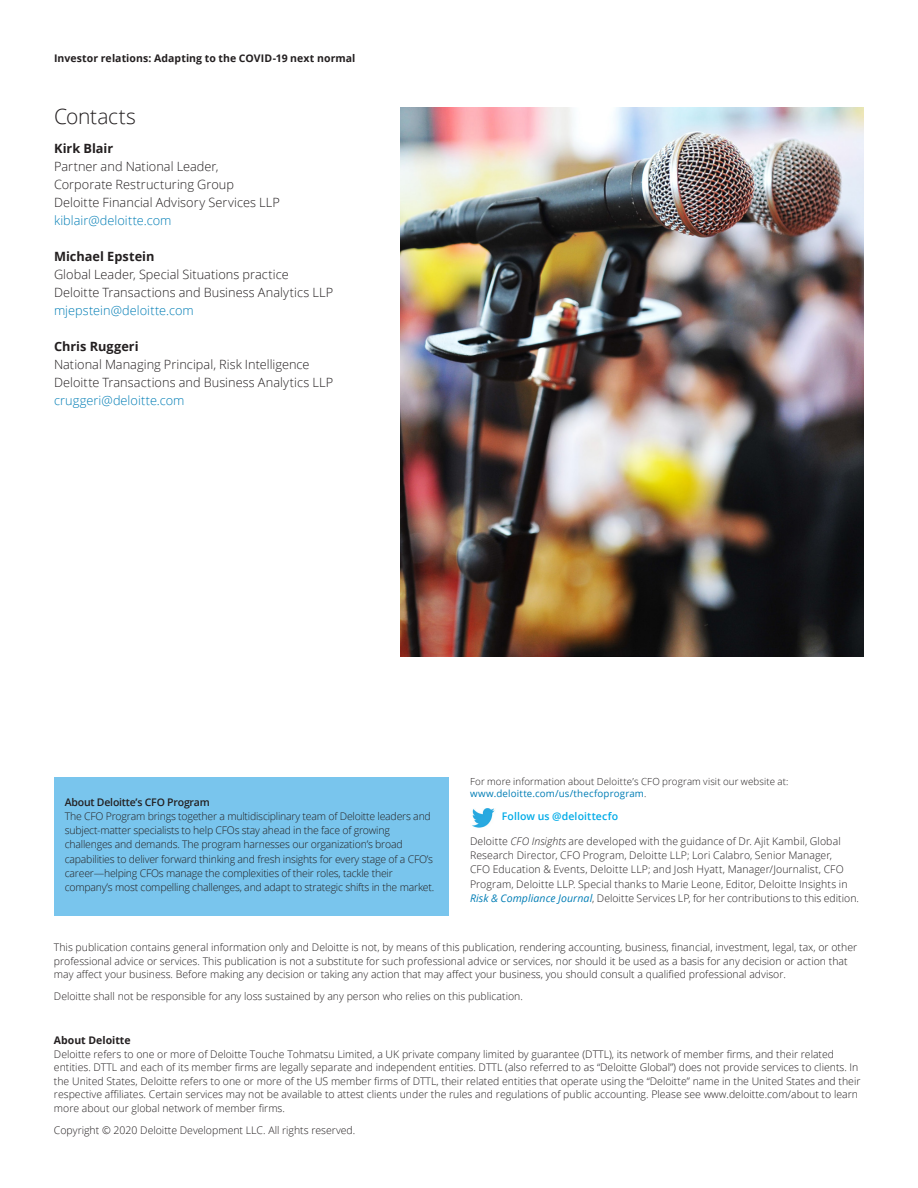
<style>
.page{position:relative;width:918px;height:1188px;background:#fff}
.page>*{position:absolute;margin:0;border:0;box-sizing:border-box;transform-origin:0 0}
.Introduction__14_18p{font:300 21px "Open Sans";letter-spacing:-.015em;color:#231f20}
.Body_copy__8_5_12pt{font:300 12.75px/18px "Open Sans";letter-spacing:.005em;color:#231f20}
.Body_copy__8_5_12pt-2{font:300 12.75px "Open Sans";color:#007db5}
.Subhead_B__8_5_12pt{font:700 12.75px "Open Sans";color:#231f20}
.Footer_copy{font:300 10.5px/13.5px "Open Sans";color:#231f20}
.Body_copy__white_8_5{font:300 10.5px/14.2px "Open Sans";letter-spacing:-.02em;color:#231f20}
.Body_copy__8_5_12pt-3{font:300 10.5px/14.2px "Open Sans";letter-spacing:.01em;color:#231f20}
.Story_heading_light{font:700 10.5px "Open Sans";letter-spacing:.01em;color:#231f20}
.Body_copy__white_8_5-2{font:600 10.5px "Open Sans";letter-spacing:-.02em;color:#231f20}
.Body_copy__8_5_12pt-4{font:600 10.5px "Open Sans";letter-spacing:.01em;color:#00abe7}
.Body_copy__8_5_12pt-5{font:300 9.75px "Open Sans";letter-spacing:.015em;color:#231f20}
.Body_copy__8_5_12pt-6{font:9.75px "Open Sans";letter-spacing:.015em;color:#007db5}
.s1{font-weight:300;color:#231f20}
.s2{font-style:italic}
.s3{font-weight:400;font-style:italic;color:#007db5}
.s4{font-weight:700}
</style>
<div class="page">
<div style="left:54px;top:777px;width:394px;height:139px;background:#79c5ed"></div>
<img style="left:472px;top:808px;width:23px;height:20px">
<img style="left:400px;top:108px;width:464px;height:548px">
<p class="Story_heading_light" style="left:54px;top:51px;width:303px">Investor relations: Adapting to the COVID-19 next normal</p>
<p class="Introduction__14_18p" style="left:54px;top:102px;width:83px">Contacts</p>
<p class="Subhead_B__8_5_12pt" style="left:54px;top:139px;width:61px">Kirk Blair</p>
<p class="Body_copy__8_5_12pt" style="left:54px;top:157px;width:181px">Partner and National Leader,<br>Corporate Restructuring Group</p>
<p class="Body_copy__8_5_12pt" style="left:54px;top:193px;width:227px">Deloitte Financial Advisory Services LLP</p>
<p class="Body_copy__8_5_12pt-2" style="left:54px;top:211px;width:119px">kiblair@deloitte.com</p>
<p class="Subhead_B__8_5_12pt" style="left:54px;top:247px;width:102px">Michael Epstein</p>
<p class="Body_copy__8_5_12pt" style="left:54px;top:265px;width:236px">Global Leader, Special Situations practice</p>
<p class="Body_copy__8_5_12pt" style="left:54px;top:283px;width:281px">Deloitte Transactions and Business Analytics LLP</p>
<p class="Body_copy__8_5_12pt-2" style="left:54px;top:301px;width:141px">mjepstein@deloitte.com</p>
<p class="Subhead_B__8_5_12pt" style="left:54px;top:337px;width:86px">Chris Ruggeri</p>
<p class="Body_copy__8_5_12pt" style="left:54px;top:355px;width:257px">National Managing Principal, Risk Intelligence</p>
<p class="Body_copy__8_5_12pt" style="left:54px;top:373px;width:281px">Deloitte Transactions and Business Analytics LLP</p>
<p class="Body_copy__8_5_12pt-2" style="left:54px;top:391px;width:132px">cruggeri@deloitte.com</p>
<p class="Body_copy__white_8_5-2" style="left:65px;top:795px;width:147px">About Deloitte’s CFO Program</p>
<p class="Body_copy__white_8_5" style="left:65px;top:809px;width:371px">The CFO Program brings together a multidisciplinary team of Deloitte leaders and subject-matter specialists to help CFOs stay ahead in the face of growing challenges and demands. The program harnesses our organization’s broad capabilities to deliver forward thinking and fresh insights for every stage of a CFO’s career—helping CFOs manage the complexities of their roles, tackle their company’s most compelling challenges, and adapt to strategic shifts in the market.</p>
<p class="Body_copy__8_5_12pt-5" style="left:470px;top:774px;width:320px">For more information about Deloitte’s CFO program visit our website at:</p>
<p class="Body_copy__8_5_12pt-6" style="left:470px;top:787px;width:178px">www.deloitte.com/us/thecfoprogram<span class="s1">.</span></p>
<p class="Body_copy__8_5_12pt-4" style="left:502px;top:809px;width:118px">Follow us @deloittecfo</p>
<p class="Body_copy__8_5_12pt-3" style="left:470px;top:834px;width:391px">Deloitte <span class="s2">CFO Insights</span> are developed with the guidance of Dr. Ajit Kambil, Global Research Director, CFO Program, Deloitte LLP; Lori Calabro, Senior Manager,<br>CFO Education &amp; Events, Deloitte LLP; and Josh Hyatt, Manager/Journalist, CFO Program, Deloitte LLP. Special thanks to Marie Leone, Editor, Deloitte Insights in <span class="s3">Risk &amp; Compliance Journal</span>, Deloitte Services LP, for her contributions to this edition.</p>
<p class="Footer_copy" style="left:54px;top:941px;width:805px">This publication contains general information only and Deloitte is not, by means of this publication, rendering accounting, business, financial, investment, legal, tax, or other professional advice or services. This publication is not a substitute for such professional advice or services, nor should it be used as a basis for any decision or action that may affect your business. Before making any decision or taking any action that may affect your business, you should consult a qualified professional advisor.</p>
<p class="Footer_copy" style="left:54px;top:990px;width:470px">Deloitte shall not be responsible for any loss sustained by any person who relies on this publication.</p>
<p class="Footer_copy" style="left:54px;top:1034px;width:808px"><span class="s4">About Deloitte<br></span>Deloitte refers to one or more of Deloitte Touche Tohmatsu Limited, a UK private company limited by guarantee (DTTL), its network of member firms, and their related entities. DTTL and each of its member firms are legally separate and independent entities. DTTL (also referred to as “Deloitte Global”) does not provide services to clients. In the United States, Deloitte refers to one or more of the US member firms of DTTL, their related entities that operate using the “Deloitte” name in the United States and their respective affiliates. Certain services may not be available to attest clients under the rules and regulations of public accounting. Please see www.deloitte.com/about to learn more about our global network of member firms.</p>
<p class="Footer_copy" style="left:54px;top:1123px;width:303px">Copyright © 2020 Deloitte Development LLC. All rights reserved.</p>
</div>
